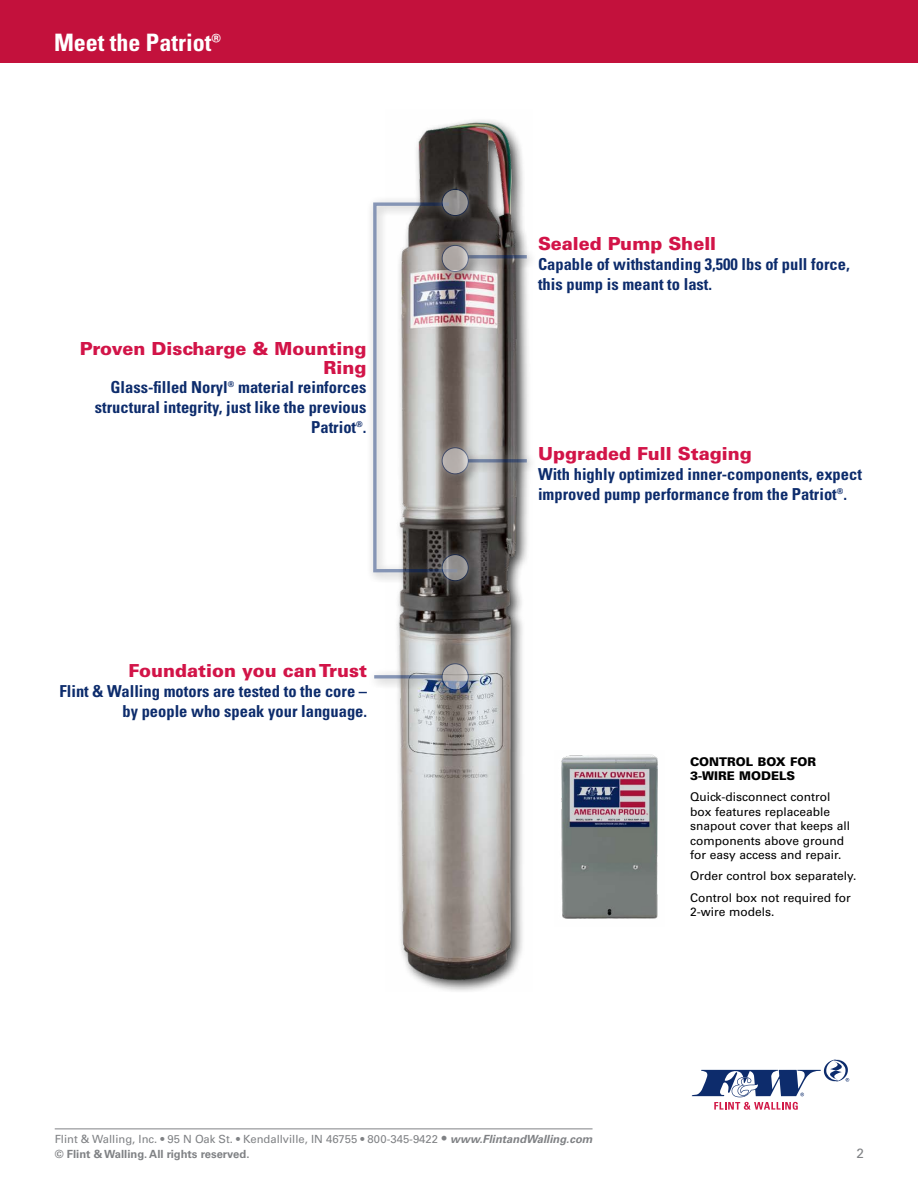
<style>
.page{position:relative;width:918px;height:1188px;background:#fff}
.page>*{position:absolute;margin:0;border:0;box-sizing:border-box;transform-origin:0 0}
.t1{font:700 condensed 24px "Univers LT Pro";color:#fff}
.t2{font:900 18px/18.5px "Univers LT Pro 75";color:#d21448;text-align:right}
.t3{font:700 condensed 16.5px/19.8px "Univers LT Pro";color:#0d2c6c;text-align:right}
.t4{font:13.5px "Univers LT Pro 55 Roman";color:#808285}
.t5{font:12px/14.4px "Univers LT Pro 55 Roman";color:#000}
.t6{font:900 12px/14.4px "Univers LT Pro 75";color:#000}
.t7{font:11.25px "Univers LT Pro 55 Roman";color:#808285}
.t8{font:700 11.25px "Univers LT Pro 65";color:#808285}
.s1{font-size:13.5px}
.s2{font-family:"Univers LT Pro 65";font-weight:700;font-style:italic}
</style>
<div class="page">
<hr style="left:55px;top:1129px;width:538px;height:1px;background:#808285">
<div style="left:0;top:0;width:918px;height:63px;background:#c3113c"></div>
<svg style="left:691px;top:1059px;width:159px;height:51px"></svg>
<img style="left:397px;top:120px;width:132px;height:871px">
<div style="left:362px;top:192px;width:105px;height:391px;background:#fff;opacity:.75"></div>
<svg style="left:372px;top:201px;width:89px;height:373px"></svg>
<div style="left:462px;top:249px;width:76px;height:21px;background:#000;opacity:.75"></div>
<div style="left:458px;top:244px;width:79px;height:25px;background:#fff;opacity:.75"></div>
<hr style="left:468px;top:255px;width:59px;height:3px;background:#0d2c6c">
<div style="left:437px;top:549px;width:45px;height:45px;background:#000;opacity:.75"></div>
<div style="left:432px;top:545px;width:46px;height:45px;background:#fff;opacity:.75"></div>
<svg style="left:442px;top:555px;width:26px;height:26px"></svg>
<div style="left:442px;top:554px;width:27px;height:27px;border:1px solid #0d2c6c;border-radius:50%"></div>
<div style="left:437px;top:240px;width:45px;height:45px;background:#000;opacity:.75"></div>
<div style="left:432px;top:236px;width:46px;height:45px;background:#fff;opacity:.75"></div>
<svg style="left:442px;top:245px;width:26px;height:27px"></svg>
<div style="left:442px;top:245px;width:27px;height:27px;border:1px solid #0d2c6c;border-radius:50%"></div>
<div style="left:437px;top:443px;width:45px;height:44px;background:#000;opacity:.75"></div>
<div style="left:432px;top:438px;width:46px;height:46px;background:#fff;opacity:.75"></div>
<div style="left:442px;top:448px;width:26px;height:26px;background:#b5aeab;border-radius:50%"></div>
<div style="left:442px;top:447px;width:27px;height:27px;border:1px solid #0d2c6c;border-radius:50%"></div>
<div style="left:462px;top:453px;width:76px;height:21px;background:#000;opacity:.75"></div>
<div style="left:458px;top:448px;width:79px;height:25px;background:#fff;opacity:.75"></div>
<svg style="left:468px;top:459px;width:59px;height:4px"></svg>
<div style="left:437px;top:659px;width:45px;height:44px;background:#000;opacity:.75"></div>
<div style="left:432px;top:654px;width:46px;height:46px;background:#fff;opacity:.75"></div>
<svg style="left:442px;top:664px;width:26px;height:26px"></svg>
<div style="left:442px;top:663px;width:27px;height:27px;border:1px solid #0d2c6c;border-radius:50%"></div>
<div style="left:368px;top:669px;width:86px;height:21px;background:#000;opacity:.75"></div>
<div style="left:364px;top:664px;width:88px;height:25px;background:#fff;opacity:.75"></div>
<svg style="left:374px;top:675px;width:68px;height:4px"></svg>
<div style="left:437px;top:184px;width:45px;height:45px;background:#000;opacity:.75"></div>
<div style="left:432px;top:180px;width:46px;height:45px;background:#fff;opacity:.75"></div>
<svg style="left:442px;top:189px;width:26px;height:27px"></svg>
<div style="left:442px;top:189px;width:27px;height:27px;border:1px solid #0d2c6c;border-radius:50%"></div>
<img style="left:561px;top:754px;width:97px;height:165px">
<h1 class="t1" style="left:54px;top:28px;width:168px">Meet the Patriot®</h1>
<p class="t2" style="left:80px;top:339px;width:288px">Proven Discharge &amp; Mounting<br>Ring</p>
<p class="t3" style="left:95px;top:377px;width:273px">Glass-filled Noryl® material reinforces structural integrity, just like the previous<br>Patriot®.</p>
<p class="t2" style="left:129px;top:661px;width:240px">Foundation you can Trust</p>
<p class="t3" style="left:60px;top:681px;width:309px">Flint &amp; Walling motors are tested to the core – by people who speak your language.</p>
<p class="t2" style="left:538px;top:233px;width:180px">Sealed Pump Shell</p>
<p class="t3" style="left:538px;top:254px;width:313px;text-align:left">Capable of withstanding 3,500 lbs of pull force, this pump is meant to last.</p>
<p class="t2" style="left:538px;top:444px;width:215px">Upgraded Full Staging</p>
<p class="t3" style="left:538px;top:464px;width:325px;text-align:left">With highly optimized inner-components, expect improved pump performance from the Patriot®.</p>
<p class="t6" style="left:690px;top:754px;width:127px">CONTROL BOX FOR<br>3-WIRE MODELS</p>
<p class="t5" style="left:690px;top:789px;width:162px">Quick-disconnect control box features replaceable snapout cover that keeps all components above ground for easy access and repair.</p>
<p class="t5" style="left:690px;top:865px;width:168px;line-height:21.1px">Order control box separately.<br>Control box not required for</p>
<p class="t5" style="left:690px;top:904px;width:86px">2-wire models.</p>
<p class="t7" style="left:55px;top:1131px;width:539px">Flint &amp; Walling, Inc. • 95 N Oak St. • Kendallville, IN 46755 • 800-345-9422 <span class="s1">•</span> <span class="s2">www.FlintandWalling.com</span></p>
<p class="t8" style="left:55px;top:1146px;width:196px">© Flint &amp; Walling. All rights reserved.</p>
<p class="t4" style="left:856px;top:1144px;width:9px">2</p>
</div>
